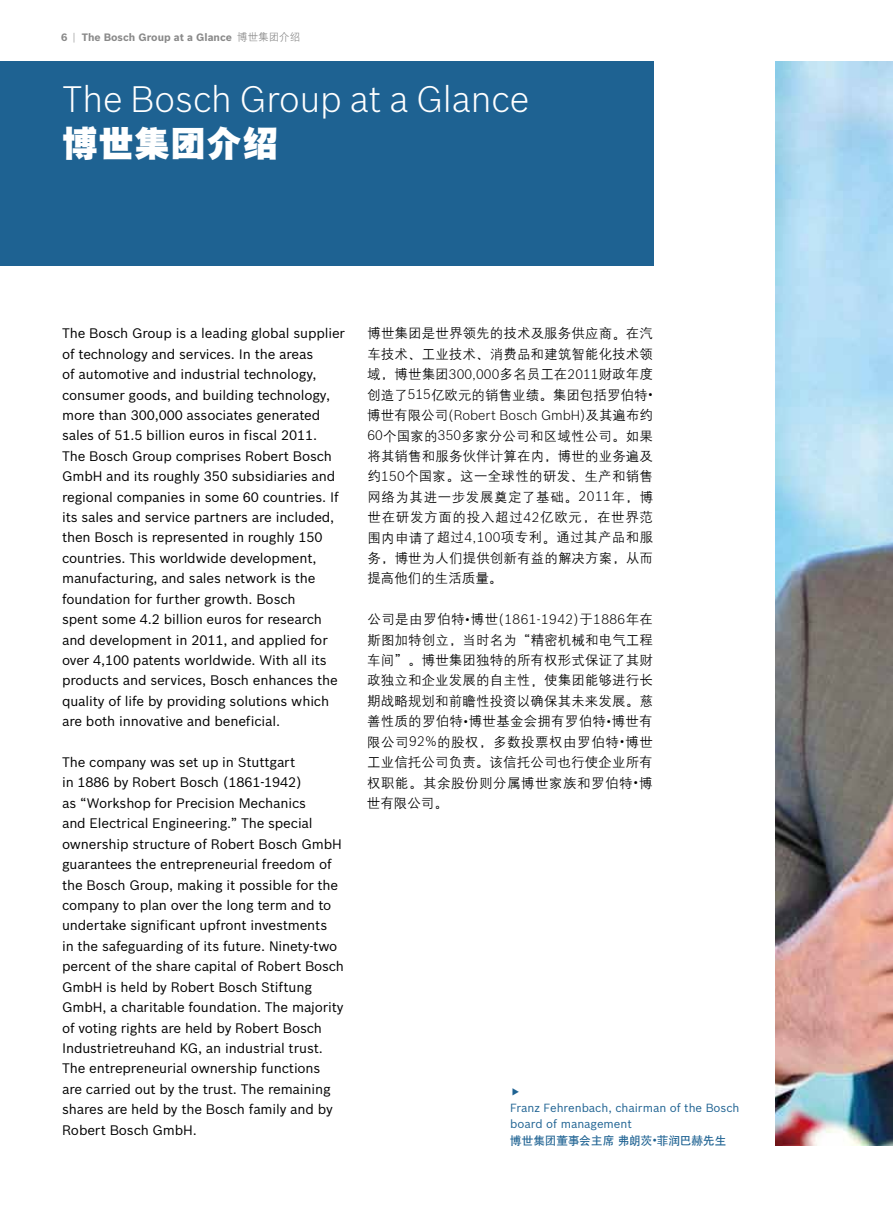
<style>
.page{position:relative;width:893px;height:1208px;background:#fff}
.page>*{position:absolute;margin:0;border:0;box-sizing:border-box;transform-origin:0 0}
.t1{font:300 36px "Bosch Sans";color:#fff}
.t2{font:36px "H Yb 0 gj";color:#fff}
.t3{font:13.5px/20.4px "Bosch Sans";letter-spacing:-.01em;color:#000}
.t4{font:13.5px/20.4px "H Yg 2 gj";letter-spacing:.01em;color:#000;text-align:justify}
.t5{font:300 13.5px "Bosch Sans";color:#000}
.t6{font:300 13.5px "Bosch Sans";letter-spacing:.03em;color:#000}
.t7{font:11.55px/16.2px "Bosch Sans";color:#1e6292}
.t8{font:11.55px "H Yb 1 gj";color:#1e6292}
.t9{font:700 10.5px "Bosch Sans";color:#898989}
.s1{font-weight:300}
.s2{font-family:"H Yg 2 gj";font-weight:400}
.s3{font-family:"H Yb 1 gj"}
.s4{font-family:"Bosch Sans";font-weight:300}
.s5{font-family:"Bosch Sans"}
</style>
<div class="page">
<img style="left:776px;top:61px;width:117px;height:1084px">
<div style="left:0;top:61px;width:653px;height:204px;background:#1e6292"></div>
<p class="t9" style="left:61px;top:31px;width:241px">6 <span class="s1">|</span> The Bosch Group at a Glance <span class="s2">博世集团介绍</span></p>
<h1 class="t1" style="left:62px;top:77px;width:469px">The Bosch Group at a Glance</h1>
<h1 class="t2" style="left:62px;top:125px;width:218px">博世集团介绍</h1>
<p class="t3" style="left:62px;top:323px;width:284px">The Bosch Group is a leading global supplier of technology and services. In the areas<br>of automotive and industrial technology, consumer goods, and building technology, more than 300,000 associates generated sales of 51.5 billion euros in fiscal 2011.<br>The Bosch Group comprises Robert Bosch GmbH and its roughly 350 subsidiaries and regional companies in some 60 countries. If its sales and service partners are included, then Bosch is represented in roughly 150 countries. This worldwide development, manufacturing, and sales network is the foundation for further growth. Bosch<br>spent some 4.2 billion euros for research and development in 2011, and applied for over 4,100 patents worldwide. With all its products and services, Bosch enhances the quality of life by providing solutions which are both innovative and beneficial.</p>
<p class="t3" style="left:62px;top:752px;width:284px">The company was set up in Stuttgart<br>in 1886 by Robert Bosch (1861-1942)<br>as “Workshop for Precision Mechanics<br>and Electrical Engineering.” The special ownership structure of Robert Bosch GmbH guarantees the entrepreneurial freedom of the Bosch Group, making it possible for the company to plan over the long term and to undertake significant upfront investments<br>in the safeguarding of its future. Ninety-two percent of the share capital of Robert Bosch GmbH is held by Robert Bosch Stiftung GmbH, a charitable foundation. The majority of voting rights are held by Robert Bosch Industrietreuhand KG, an industrial trust.<br>The entrepreneurial ownership functions<br>are carried out by the trust. The remaining shares are held by the Bosch family and by Robert Bosch GmbH.</p>
<p class="t4" style="left:367px;top:323px;width:287px">博世集团是世界领先的技术及服务供应商<span class="s3">。</span>在汽车技术<span class="s3">、</span>工业技术<span class="s3">、</span>消费品和建筑智能化技术领域<span class="s3">，</span>博世集团<span class="s4">300,000</span>多名员工在<span class="s4">2011</span>财政年度创造了<span class="s4">515</span>亿欧元的销售业绩<span class="s3">。</span>集团包括罗伯特<span class="s4">•</span></p>
<p class="t5" style="left:367px;top:407px;width:287px"><span class="s2">博世有限公司</span>(Robert Bosch GmbH)<span class="s2">及其遍布约</span></p>
<p class="t4" style="left:367px;top:425px;width:287px"><span class="s4">60</span>个国家的<span class="s4">350</span>多家分公司和区域性公司<span class="s3">。</span>如果将其销售和服务伙伴计算在内<span class="s3">，</span>博世的业务遍及约<span class="s4">150</span>个国家<span class="s3">。</span>这一全球性的研发<span class="s3">、</span>生产和销售网络为其进一步发展奠定了基础<span class="s3">。</span><span class="s4">2011</span>年<span class="s3">，</span>博世在研发方面的投入超过<span class="s4">42</span>亿欧元<span class="s3">，</span>在世界范围内申请了超过<span class="s4">4,100</span>项专利<span class="s3">。</span>通过其产品和服务<span class="s3">，</span>博世为人们提供创新有益的解决方案<span class="s3">，</span>从而提高他们的生活质量<span class="s3">。</span></p>
<p class="t6" style="left:367px;top:610px;width:287px"><span class="s2">公司是由罗伯特</span>•<span class="s2">博世</span>(1861-1942)<span class="s2">于</span>1886<span class="s2">年在</span></p>
<p class="t4" style="left:367px;top:629px;width:288px">斯图加特创立<span class="s3">，</span>当时名为<span class="s3">“</span>精密机械和电气工程车间<span class="s3">”。</span>博世集团独特的所有权形式保证了其财政独立和企业发展的自主性<span class="s3">，</span>使集团能够进行长期战略规划和前瞻性投资以确保其未来发展<span class="s3">。</span>慈善性质的罗伯特<span class="s4">•</span>博世基金会拥有罗伯特<span class="s4">•</span>博世有限公司<span class="s4">92%</span>的股权<span class="s3">，</span>多数投票权由罗伯特<span class="s4">•</span>博世工业信托公司负责<span class="s3">。</span>该信托公司也行使企业所有权职能<span class="s3">。</span>其余股份则分属博世家族和罗伯特<span class="s4">•</span>博世有限公司<span class="s3">。</span></p>
<p class="t7" style="left:510px;top:1099px;width:231px">Franz Fehrenbach, chairman of the Bosch board of management</p>
<p class="t8" style="left:510px;top:1134px;width:217px">博世集团董事会主席弗朗茨<span class="s5">•</span>菲润巴赫先生</p>
</div>
